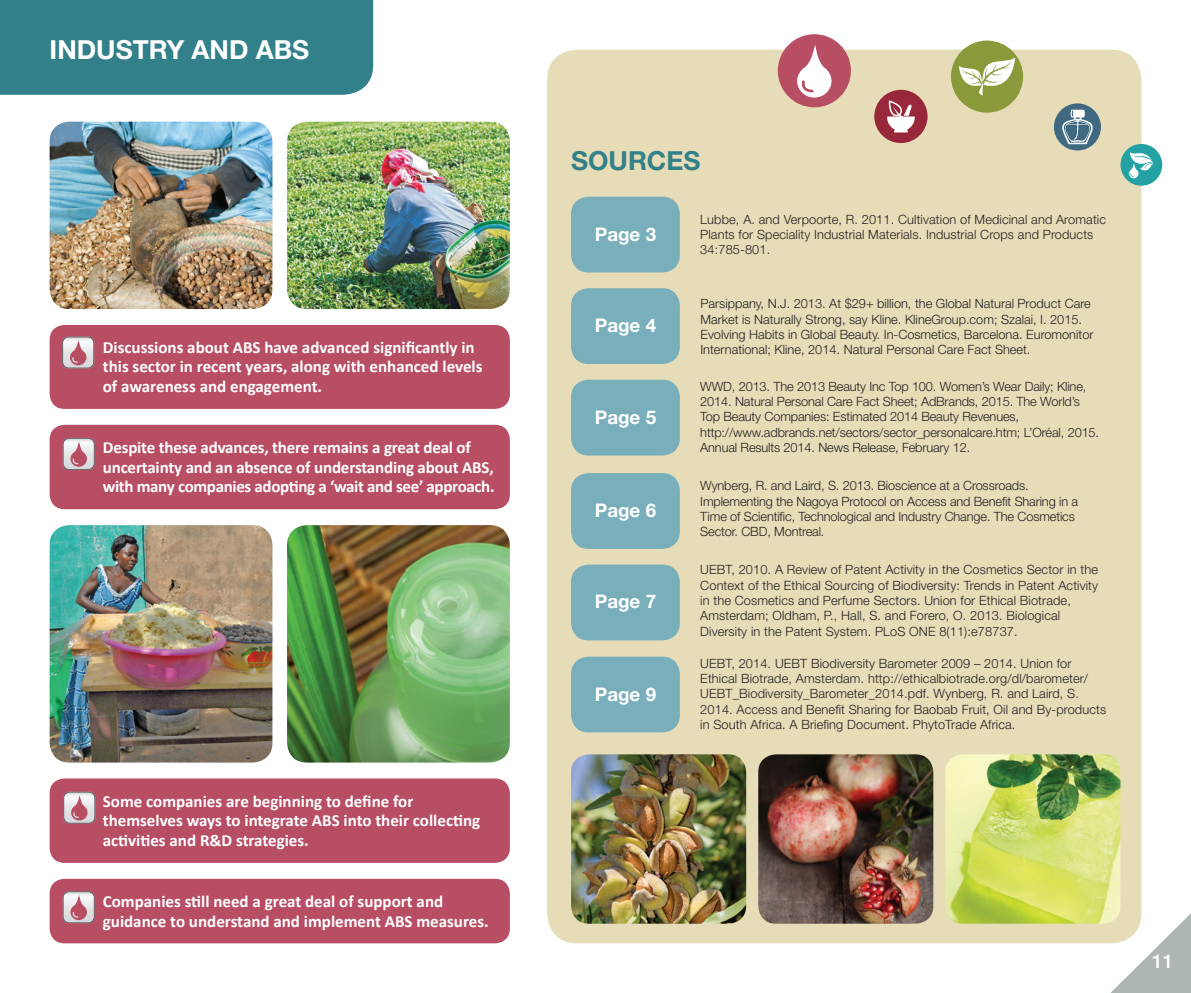
<style>
.page{position:relative;width:1191px;height:993px;background:#fff}
.page>*{position:absolute;margin:0;border:0;box-sizing:border-box;transform-origin:0 0}
.t1{font:700 26.25px "Helvetica Neue LT Std";color:#fff}
.t2{font:700 26.25px "Helvetica Neue LT Std";color:#328089}
.t3{font:500 19.25px "Helvetica Neue LT Std";color:#fff}
.t4{font:700 18.9px "Helvetica Neue LT Std";color:#fff}
.t5{font:700 16.97px/19.2px "Calibri";color:#fff}
.t6{font:300 12.78px/15.4px "Helvetica Neue LT Std";color:#231f20}
</style>
<div class="page">
<div style="left:547px;top:50px;width:594px;height:893px;background:#e7dcb8;border-radius:30px"></div>
<div style="left:1054px;top:103px;width:47px;height:47px;background:#3f6881;border-radius:50%"></div>
<div style="left:571px;top:197px;width:109px;height:75px;background:#79afbb;border-radius:17px"></div>
<div style="left:571px;top:288px;width:109px;height:76px;background:#79afbb;border-radius:17px"></div>
<div style="left:571px;top:379px;width:109px;height:76px;background:#79afbb;border-radius:17px"></div>
<div style="left:571px;top:473px;width:109px;height:75px;background:#79afbb;border-radius:17px"></div>
<div style="left:571px;top:564px;width:109px;height:76px;background:#79afbb;border-radius:17px"></div>
<div style="left:571px;top:656px;width:109px;height:76px;background:#79afbb;border-radius:17px"></div>
<div style="left:50px;top:325px;width:460px;height:84px;background:#b84e63;border-radius:15px"></div>
<svg style="left:62px;top:336px;width:32px;height:32px"></svg>
<svg style="left:63px;top:337px;width:31px;height:31px"></svg>
<svg style="left:63px;top:337px;width:30px;height:30px"></svg>
<img style="left:50px;top:122px;width:222px;height:187px">
<img style="left:287px;top:122px;width:223px;height:187px">
<img style="left:571px;top:754px;width:175px;height:169px">
<img style="left:758px;top:754px;width:175px;height:169px">
<img style="left:945px;top:754px;width:175px;height:169px">
<img style="left:50px;top:525px;width:222px;height:237px">
<img style="left:287px;top:525px;width:223px;height:237px">
<div style="left:1120px;top:144px;width:42px;height:42px;background:#24a2a3;border-radius:50%"></div>
<svg style="left:1129px;top:152px;width:24px;height:26px"></svg>
<div style="left:951px;top:41px;width:72px;height:72px;background:#8a9939;border-radius:50%"></div>
<svg style="left:958px;top:54px;width:58px;height:41px"></svg>
<div style="left:874px;top:90px;width:53px;height:53px;background:#98273c;border-radius:50%"></div>
<svg style="left:887px;top:100px;width:27px;height:32px"></svg>
<div style="left:778px;top:34px;width:73px;height:73px;background:#b84e63;border-radius:50%"></div>
<svg style="left:797px;top:44px;width:34px;height:54px"></svg>
<svg style="left:1060px;top:110px;width:33px;height:34px"></svg>
<div style="left:50px;top:424px;width:460px;height:85px;background:#b84e63;border-radius:15px"></div>
<svg style="left:63px;top:437px;width:32px;height:33px"></svg>
<svg style="left:63px;top:438px;width:31px;height:31px"></svg>
<svg style="left:64px;top:438px;width:30px;height:31px"></svg>
<div style="left:50px;top:778px;width:460px;height:84px;background:#b84e63;border-radius:15px"></div>
<svg style="left:63px;top:791px;width:32px;height:32px"></svg>
<svg style="left:64px;top:791px;width:31px;height:32px"></svg>
<svg style="left:64px;top:792px;width:30px;height:30px"></svg>
<div style="left:50px;top:878px;width:460px;height:65px;background:#b84e63;border-radius:15px"></div>
<svg style="left:63px;top:890px;width:32px;height:33px"></svg>
<svg style="left:63px;top:891px;width:31px;height:31px"></svg>
<svg style="left:64px;top:891px;width:30px;height:31px"></svg>
<div style="left:0;top:0;width:373px;height:95px;background:#328089"></div>
<svg style="left:1095px;top:896px;width:96px;height:96px"></svg>
<h1 class="t1" style="left:50px;top:34px;width:261px">INDUSTRY AND ABS</h1>
<h3 class="t5" style="left:103px;top:337px;width:381px">Discussions about ABS have advanced significantly in this sector in recent years, along with enhanced levels of awareness and engagement.</h3>
<h3 class="t5" style="left:103px;top:438px;width:393px">Despite these advances, there remains a great deal of uncertainty and an absence of understanding about ABS, with many companies adopting a ‘wait and see’ approach.</h3>
<h3 class="t5" style="left:103px;top:791px;width:379px">Some companies are beginning to define for themselves ways to integrate ABS into their collecting activities and R&amp;D strategies.</h3>
<h3 class="t5" style="left:103px;top:891px;width:387px">Companies still need a great deal of support and guidance to understand and implement ABS measures.</h3>
<h1 class="t2" style="left:571px;top:144px;width:131px">SOURCES</h1>
<h3 class="t4" style="left:595px;top:222px;width:63px">Page 3</h3>
<h3 class="t4" style="left:595px;top:313px;width:63px">Page 4</h3>
<h3 class="t4" style="left:595px;top:405px;width:63px">Page 5</h3>
<h3 class="t4" style="left:595px;top:498px;width:63px">Page 6</h3>
<h3 class="t4" style="left:595px;top:590px;width:63px">Page 7</h3>
<h3 class="t4" style="left:595px;top:681px;width:63px">Page 9</h3>
<p class="t6" style="left:700px;top:211px;width:407px">Lubbe, A. and Verpoorte, R. 2011. Cultivation of Medicinal and Aromatic<br>Plants for Speciality Industrial Materials. Industrial Crops and Products<br>34:785-801.</p>
<p class="t6" style="left:700px;top:295px;width:394px">Parsippany, N.J. 2013. At $29+ billion, the Global Natural Product Care Market is Naturally Strong, say Kline. KlineGroup.com; Szalai, I. 2015.<br>Evolving Habits in Global Beauty. In-Cosmetics, Barcelona. Euromonitor International; Kline, 2014. Natural Personal Care Fact Sheet.</p>
<p class="t6" style="left:700px;top:378px;width:400px">WWD, 2013. The 2013 Beauty Inc Top 100. Women’s Wear Daily; Kline, 2014. Natural Personal Care Fact Sheet; AdBrands, 2015. The World’s Top Beauty Companies: Estimated 2014 Beauty Revenues, http://www.adbrands.net/sectors/sector_personalcare.htm; L’Oréal, 2015.<br>Annual Results 2014. News Release, February 12.</p>
<p class="t6" style="left:700px;top:477px;width:379px">Wynberg, R. and Laird, S. 2013. Bioscience at a Crossroads.<br>Implementing the Nagoya Protocol on Access and Benefit Sharing in a Time of Scientific, Technological and Industry Change. The Cosmetics Sector. CBD, Montreal.</p>
<p class="t6" style="left:700px;top:561px;width:399px">UEBT, 2010. A Review of Patent Activity in the Cosmetics Sector in the Context of the Ethical Sourcing of Biodiversity: Trends in Patent Activity in the Cosmetics and Perfume Sectors. Union for Ethical Biotrade, Amsterdam; Oldham, P., Hall, S. and Forero, O. 2013. Biological Diversity in the Patent System. PLoS ONE 8(11):e78737.</p>
<p class="t6" style="left:700px;top:655px;width:407px">UEBT, 2014. UEBT Biodiversity Barometer 2009 – 2014. Union for Ethical Biotrade, Amsterdam. http://ethicalbiotrade.org/dl/barometer/ UEBT_Biodiversity_Barometer_2014.pdf. Wynberg, R. and Laird, S.<br>2014. Access and Benefit Sharing for Baobab Fruit, Oil and By-products in South Africa. A Briefing Document. PhytoTrade Africa.</p>
<h2 class="t3" style="left:1152px;top:949px;width:23px">11</h2>
</div>
